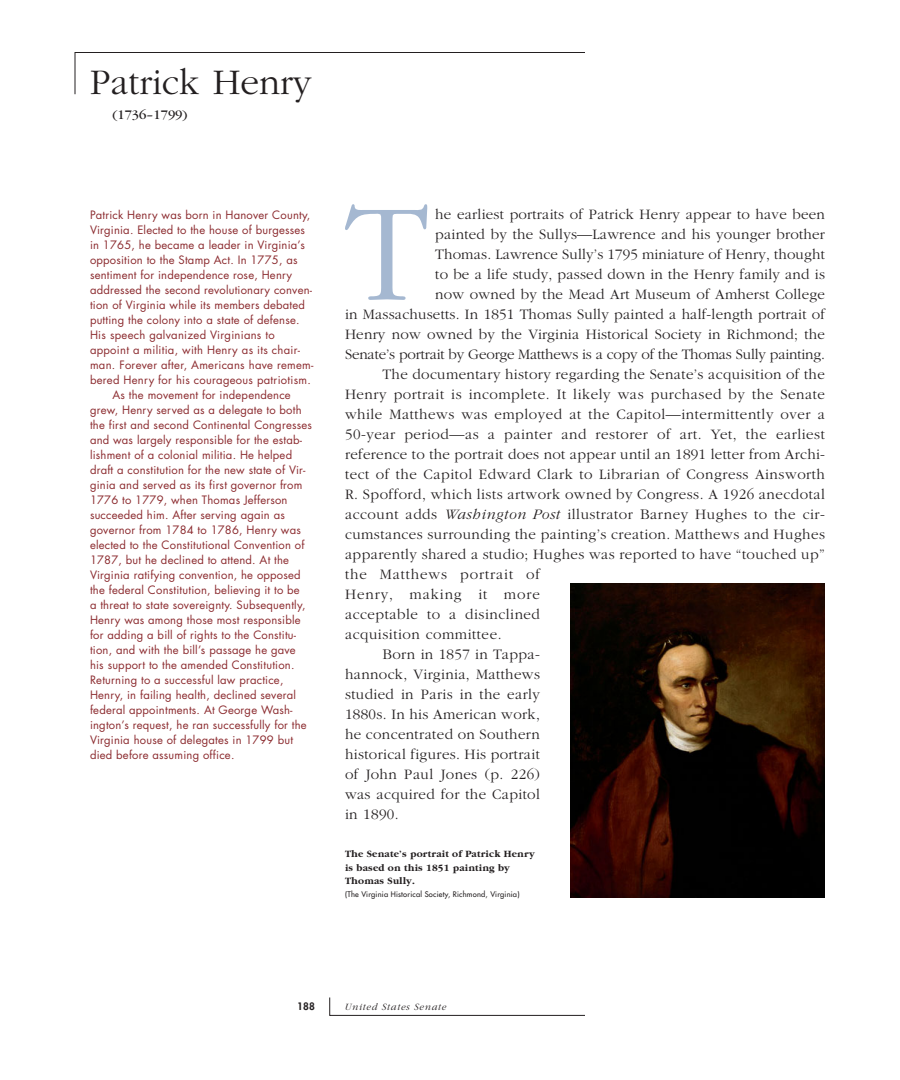
<style>
.page{position:relative;width:900px;height:1080px;background:#fff}
.page>*{position:absolute;margin:0;border:0;box-sizing:border-box;transform-origin:0 0}
.t1{font:300 143.5px "Garamond";color:#a5b8d1}
.t2{font:300 37.5px "Garamond";color:#231f20}
.t3{font:300 15px "Garamond";letter-spacing:.025em;color:#231f20}
.t4{font:300 15px "Garamond";letter-spacing:-.01em;color:#231f20}
.t5{font:300 15px "Garamond";letter-spacing:.06em;color:#231f20}
.t6{font:13.75px "Garamond";color:#231f20}
.t7{font:11.25px/15px "Futura";letter-spacing:.02em;color:#8b2a2e}
.t8{font:700 10px/13.8px "Garamond";letter-spacing:.03em;color:#231f20}
.t9{font:italic 300 10px "Garamond";letter-spacing:.08em;color:#231f20}
.t10{font:800 10px "Futura";color:#231f20}
.t11{font:7.5px "Futura";letter-spacing:.03em;color:#231f20}
.s1{font-style:italic}
</style>
<div class="page">
<svg style="left:75px;top:52px;width:510px;height:43px"></svg>
<img style="left:570px;top:583px;width:255px;height:315px">
<svg style="left:329px;top:997px;width:256px;height:19px"></svg>
<h1 class="t2" style="left:90px;top:67px;width:223px">Patrick Henry</h1>
<p class="t6" style="left:112px;top:110px;width:76px">(1736–1799)</p>
<p class="t7" style="left:90px;top:209px;width:222px">Patrick Henry was born in Hanover County,</p>
<p class="t1" style="left:345px;top:198px;width:85px">T</p>
<p class="t3" style="left:435px;top:209px;width:391px">he earliest portraits of Patrick Henry appear to have been</p>
<p class="t7" style="left:90px;top:224px;width:217px">Virginia. Elected to the house of burgesses</p>
<p class="t3" style="left:435px;top:229px;width:391px">painted by the Sullys—Lawrence and his younger brother</p>
<p class="t7" style="left:90px;top:239px;width:216px">in 1765, he became a leader in Virginia’s</p>
<p class="t3" style="left:435px;top:249px;width:391px">Thomas. Lawrence Sully’s 1795 miniature of Henry, thought</p>
<p class="t7" style="left:90px;top:254px;width:209px">opposition to the Stamp Act. In 1775, as sentiment for independence rose, Henry</p>
<p class="t3" style="left:435px;top:269px;width:391px">to be a life study, passed down in the Henry family and is</p>
<p class="t7" style="left:90px;top:284px;width:224px">addressed the second revolutionary conven-</p>
<p class="t3" style="left:435px;top:289px;width:391px">now owned by the Mead Art Museum of Amherst College</p>
<p class="t7" style="left:90px;top:299px;width:216px">tion of Virginia while its members debated</p>
<p class="t3" style="left:345px;top:309px;width:482px">in Massachusetts. In 1851 Thomas Sully painted a half-length portrait of</p>
<p class="t7" style="left:90px;top:314px;width:211px">putting the colony into a state of defense.<br>His speech galvanized Virginians to</p>
<p class="t3" style="left:345px;top:329px;width:482px">Henry now owned by the Virginia Historical Society in Richmond; the</p>
<p class="t7" style="left:90px;top:344px;width:212px">appoint a militia, with Henry as its chair-</p>
<p class="t4" style="left:345px;top:349px;width:482px">Senate’s portrait by George Matthews is a copy of the Thomas Sully painting.</p>
<p class="t7" style="left:90px;top:359px;width:225px">man. Forever after, Americans have remem&shy;bered Henry for his courageous patriotism.</p>
<p class="t3" style="left:383px;top:369px;width:444px">The documentary history regarding the Senate’s acquisition of the</p>
<p class="t7" style="left:112px;top:389px;width:180px">As the movement for independence</p>
<p class="t3" style="left:345px;top:389px;width:481px">Henry portrait is incomplete. It likely was purchased by the Senate</p>
<p class="t7" style="left:90px;top:404px;width:213px">grew, Henry served as a delegate to both</p>
<p class="t3" style="left:345px;top:409px;width:481px">while Matthews was employed at the Capitol—intermittently over a</p>
<p class="t7" style="left:90px;top:419px;width:223px">the first and second Continental Congresses</p>
<p class="t3" style="left:345px;top:429px;width:482px">50-year period—as a painter and restorer of art. Yet, the earliest</p>
<p class="t7" style="left:90px;top:434px;width:214px">and was largely responsible for the estab&shy;lishment of a colonial militia. He helped</p>
<p class="t3" style="left:345px;top:449px;width:482px">reference to the portrait does not appear until an 1891 letter from Archi-</p>
<p class="t7" style="left:90px;top:464px;width:217px">draft a constitution for the new state of Vir-</p>
<p class="t3" style="left:345px;top:469px;width:482px">tect of the Capitol Edward Clark to Librarian of Congress Ainsworth</p>
<p class="t7" style="left:90px;top:479px;width:214px">ginia and served as its first governor from</p>
<p class="t3" style="left:345px;top:489px;width:482px">R. Spofford, which lists artwork owned by Congress. A 1926 anecdotal</p>
<p class="t7" style="left:90px;top:494px;width:199px">1776 to 1779, when Thomas Jefferson succeeded him. After serving again as</p>
<p class="t3" style="left:345px;top:509px;width:481px">account adds <span class="s1">Washington Post</span> illustrator Barney Hughes to the cir-</p>
<p class="t7" style="left:90px;top:524px;width:212px">governor from 1784 to 1786, Henry was</p>
<p class="t3" style="left:345px;top:529px;width:482px">cumstances surrounding the painting’s creation. Matthews and Hughes</p>
<p class="t7" style="left:90px;top:539px;width:216px">elected to the Constitutional Convention of<br>1787, but he declined to attend. At the</p>
<p class="t3" style="left:345px;top:549px;width:481px">apparently shared a studio; Hughes was reported to have “touched up”</p>
<p class="t7" style="left:90px;top:569px;width:212px">Virginia ratifying convention, he opposed</p>
<p class="t5" style="left:345px;top:569px;width:197px">the Matthews portrait of</p>
<p class="t7" style="left:90px;top:584px;width:211px">the federal Constitution, believing it to be</p>
<p class="t5" style="left:345px;top:589px;width:196px">Henry, making it more</p>
<p class="t7" style="left:90px;top:599px;width:217px">a threat to state sovereignty. Subsequently,<br>Henry was among those most responsible</p>
<p class="t3" style="left:345px;top:609px;width:197px">acceptable to a disinclined</p>
<p class="t7" style="left:90px;top:629px;width:208px">for adding a bill of rights to the Constitu-</p>
<p class="t3" style="left:345px;top:629px;width:158px">acquisition committee.</p>
<p class="t7" style="left:90px;top:644px;width:207px">tion, and with the bill’s passage he gave</p>
<p class="t3" style="left:383px;top:649px;width:159px">Born in 1857 in Tappa-</p>
<p class="t7" style="left:90px;top:659px;width:206px">his support to the amended Constitution.</p>
<p class="t3" style="left:345px;top:669px;width:197px">hannock, Virginia, Matthews</p>
<p class="t7" style="left:90px;top:674px;width:207px">Returning to a successful law practice,<br>Henry, in failing health, declined several</p>
<p class="t3" style="left:345px;top:689px;width:197px">studied in Paris in the early</p>
<p class="t7" style="left:90px;top:704px;width:204px">federal appointments. At George Wash-</p>
<p class="t3" style="left:345px;top:709px;width:197px">1880s. In his American work,</p>
<p class="t7" style="left:90px;top:719px;width:218px">ington’s request, he ran successfully for the</p>
<p class="t3" style="left:345px;top:729px;width:197px">he concentrated on Southern</p>
<p class="t7" style="left:90px;top:734px;width:205px">Virginia house of delegates in 1799 but died before assuming office.</p>
<p class="t3" style="left:345px;top:749px;width:196px">historical figures. His portrait</p>
<p class="t3" style="left:345px;top:769px;width:196px">of John Paul Jones (p. 226)</p>
<p class="t3" style="left:345px;top:789px;width:196px">was acquired for the Capitol</p>
<p class="t3" style="left:345px;top:809px;width:55px">in 1890.</p>
<p class="t8" style="left:345px;top:848px;width:191px">The Senate’s portrait of Patrick Henry is based on this 1851 painting by<br>Thomas Sully.</p>
<p class="t11" style="left:345px;top:890px;width:176px">(The Virginia Historical Society, Richmond, Virginia)</p>
<p class="t10" style="left:297px;top:1002px;width:19px">188</p>
<p class="t9" style="left:345px;top:1003px;width:103px">United States Senate</p>
</div>
